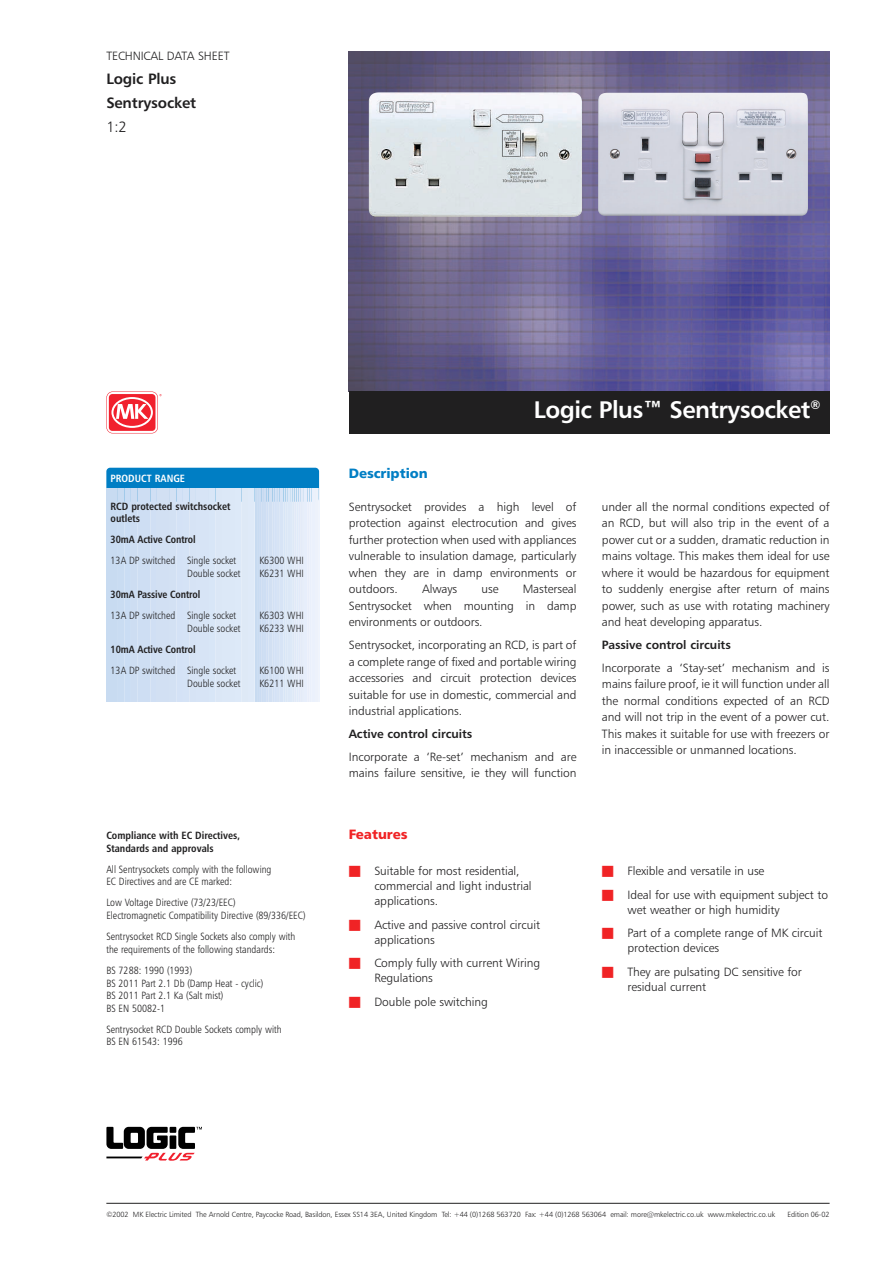
<style>
.page{position:relative;width:893px;height:1263px;background:#fff}
.page>*{position:absolute;margin:0;border:0;box-sizing:border-box;transform-origin:0 0}
.t1{font:24px "Humanist 777 BT Bold B";letter-spacing:-.025em;color:#fff}
.t2{font:15px/24px "Humanist 777 BT Bold B";letter-spacing:-.01em;color:#201f20}
.t3{font:15px "Humanist 777 BT Light B";color:#201f20}
.t4{font:13.5px "Humanist 777 BT Black B";letter-spacing:-.005em;color:#007ec4}
.t5{font:13.5px "Humanist 777 BT Black B";letter-spacing:-.005em;color:#f02325}
.t6{font:12px/16.5px "Humanist 777 BT Light B";letter-spacing:-.005em;color:#201f20}
.t7{font:12px "Humanist 777 BT Bold B";letter-spacing:-.005em;color:#201f20}
.t8{font:10.5px/12.6px "Humanist 777 BT Light Condensed B";color:#201f20}
.t9{font:10.5px/12.6px "Humanist 777 BT Bold Condensed B";color:#201f20}
.t10{font:10.5px "Humanist 777 BT Bold Condensed B";color:#fff}
.t11{font:7.5px "Humanist 777 BT Light B";letter-spacing:-.01em;color:#201f20}
.s1{color:#f02325}
</style>
<div class="page">
<img style="left:349px;top:51px;width:480px;height:340px">
<svg style="left:110px;top:433px;width:44px;height:1px"></svg>
<svg style="left:106px;top:391px;width:56px;height:42px"></svg>
<div style="left:349px;top:391px;width:480px;height:43px;background:#201f20"></div>
<div style="left:106px;top:468px;width:213px;height:34px;background:#007ec4;border-radius:4px"></div>
<div style="left:106px;top:489px;width:6px;height:213px;background:#c8dbf1"></div>
<div style="left:111px;top:489px;width:7px;height:213px;background:#c8dbf1"></div>
<div style="left:117px;top:489px;width:8px;height:213px;background:#c9dcf2"></div>
<div style="left:124px;top:489px;width:7px;height:213px;background:#caddf4"></div>
<div style="left:130px;top:489px;width:8px;height:213px;background:#cdddf2"></div>
<div style="left:137px;top:489px;width:7px;height:213px;background:#cedef3"></div>
<div style="left:143px;top:489px;width:8px;height:213px;background:#cedef3"></div>
<div style="left:150px;top:489px;width:7px;height:213px;background:#d0dff4"></div>
<div style="left:156px;top:489px;width:8px;height:213px;background:#d2e0f3"></div>
<div style="left:163px;top:489px;width:7px;height:213px;background:#d2e0f3"></div>
<div style="left:169px;top:489px;width:8px;height:213px;background:#d3e1f4"></div>
<div style="left:176px;top:489px;width:7px;height:213px;background:#d4e2f6"></div>
<div style="left:182px;top:489px;width:8px;height:213px;background:#d5e3f6"></div>
<div style="left:189px;top:489px;width:7px;height:213px;background:#d6e3f5"></div>
<div style="left:195px;top:489px;width:8px;height:213px;background:#d7e4f6"></div>
<div style="left:202px;top:489px;width:7px;height:213px;background:#d7e4f6"></div>
<div style="left:208px;top:489px;width:8px;height:213px;background:#d8e6f7"></div>
<div style="left:215px;top:489px;width:7px;height:213px;background:#dbe7f6"></div>
<div style="left:221px;top:489px;width:8px;height:213px;background:#dce8f7"></div>
<div style="left:228px;top:489px;width:7px;height:213px;background:#dce8f7"></div>
<div style="left:234px;top:489px;width:8px;height:213px;background:#dde9f8"></div>
<div style="left:241px;top:489px;width:7px;height:213px;background:#dee9f6"></div>
<div style="left:247px;top:489px;width:8px;height:213px;background:#dfeaf8"></div>
<hr style="left:255px;top:489px;width:3px;height:213px;background:#c8dbf1">
<hr style="left:258px;top:489px;width:4px;height:213px;background:#cbdcf2">
<hr style="left:262px;top:489px;width:4px;height:213px;background:#cedef3">
<hr style="left:266px;top:489px;width:3px;height:213px;background:#d0dff4">
<hr style="left:268px;top:489px;width:3px;height:213px;background:#d2e0f3">
<hr style="left:271px;top:489px;width:4px;height:213px;background:#d3e1f4">
<hr style="left:275px;top:489px;width:4px;height:213px;background:#d5e3f6">
<hr style="left:279px;top:489px;width:3px;height:213px;background:#d7e4f6">
<hr style="left:281px;top:489px;width:3px;height:213px;background:#d7e4f6">
<hr style="left:284px;top:489px;width:4px;height:213px;background:#dbe7f6">
<hr style="left:288px;top:489px;width:4px;height:213px;background:#dce8f7">
<hr style="left:292px;top:489px;width:3px;height:213px;background:#dee9f6">
<hr style="left:294px;top:489px;width:3px;height:213px;background:#e1e9f8">
<hr style="left:297px;top:489px;width:4px;height:213px;background:#e2eaf9">
<hr style="left:301px;top:489px;width:3px;height:213px;background:#e6edf9">
<hr style="left:303px;top:489px;width:3px;height:213px;background:#e7eefb">
<hr style="left:305px;top:489px;width:3px;height:213px;background:#e7eefb">
<hr style="left:307px;top:489px;width:3px;height:213px;background:#e9eefa">
<hr style="left:310px;top:489px;width:4px;height:213px;background:#ebf1fc">
<hr style="left:314px;top:489px;width:3px;height:213px;background:#edf2fb">
<hr style="left:316px;top:489px;width:3px;height:213px;background:#edf2fb">
<hr style="left:106px;top:1203px;width:723px;height:1px;background:#201f20">
<svg style="left:106px;top:1127px;width:96px;height:34px"></svg>
<img style="left:369px;top:92px;width:213px;height:125px">
<img style="left:598px;top:93px;width:210px;height:123px">
<p class="t6" style="left:106px;top:48px;width:125px">TECHNICAL DATA SHEET</p>
<p class="t2" style="left:106px;top:67px;width:91px">Logic Plus<br>Sentrysocket</p>
<p class="t3" style="left:106px;top:120px;width:22px">1:2</p>
<p class="t10" style="left:111px;top:473px;width:76px">PRODUCT RANGE</p>
<p class="t9" style="left:111px;top:500px;width:121px">RCD protected switchsocket outlets</p>
<p class="t9" style="left:111px;top:534px;width:86px">30mA Active Control</p>
<p class="t8" style="left:111px;top:555px;width:127px">13A DP switched Single socket</p>
<p class="t8" style="left:259px;top:555px;width:46px">K6300 WHI</p>
<p class="t8" style="left:187px;top:568px;width:55px">Double socket</p>
<p class="t8" style="left:259px;top:568px;width:46px">K6231 WHI</p>
<p class="t9" style="left:111px;top:589px;width:91px">30mA Passive Control</p>
<p class="t8" style="left:111px;top:610px;width:127px">13A DP switched Single socket</p>
<p class="t8" style="left:259px;top:610px;width:46px">K6303 WHI</p>
<p class="t8" style="left:187px;top:623px;width:55px">Double socket</p>
<p class="t8" style="left:259px;top:623px;width:46px">K6233 WHI</p>
<p class="t9" style="left:111px;top:644px;width:86px">10mA Active Control</p>
<p class="t8" style="left:111px;top:665px;width:127px">13A DP switched Single socket</p>
<p class="t8" style="left:259px;top:665px;width:46px">K6100 WHI</p>
<p class="t8" style="left:187px;top:677px;width:55px">Double socket</p>
<p class="t8" style="left:259px;top:677px;width:46px">K6211 WHI</p>
<p class="t9" style="left:106px;top:830px;width:135px">Compliance with EC Directives,<br>Standards and approvals</p>
<p class="t8" style="left:106px;top:864px;width:167px">All Sentrysockets comply with the following<br>EC Directives and are CE marked:</p>
<p class="t8" style="left:106px;top:897px;width:201px">Low Voltage Directive (73/23/EEC)<br>Electromagnetic Compatibility Directive (89/336/EEC)</p>
<p class="t8" style="left:106px;top:931px;width:190px">Sentrysocket RCD Single Sockets also comply with the requirements of the following standards:</p>
<p class="t8" style="left:106px;top:965px;width:158px">BS 7288: 1990 (1993)<br>BS 2011 Part 2.1 Db (Damp Heat - cyclic)<br>BS 2011 Part 2.1 Ka (Salt mist)<br>BS EN 50082-1</p>
<p class="t8" style="left:106px;top:1024px;width:177px">Sentrysocket RCD Double Sockets comply with<br>BS EN 61543: 1996</p>
<p class="t4" style="left:349px;top:467px;width:80px">Description</p>
<h1 class="t1" style="left:534px;top:400px;width:288px">Logic Plus™ Sentrysocket<sup>®</sup></h1>
<p class="t6" style="left:349px;top:499px;width:229px;text-align:justify">Sentrysocket provides a high level of protection against electrocution and gives further protection when used with appliances vulnerable to insulation damage, particularly when they are in damp environments or outdoors.</p>
<p class="t6" style="left:349px;top:581px;width:229px;text-align:justify;text-indent:174px">Masterseal Sentrysocket when mounting in damp environments or outdoors.</p>
<p class="t6" style="left:349px;top:637px;width:229px;text-align:justify">Sentrysocket, incorporating an RCD, is part of a complete range of fixed and portable wiring accessories and circuit protection devices suitable for use in domestic, commercial and industrial applications.</p>
<p class="t7" style="left:349px;top:729px;width:125px">Active control circuits</p>
<p class="t6" style="left:349px;top:749px;width:229px">Incorporate a ‘Re-set’ mechanism and are mains failure sensitive, ie they will function</p>
<p class="t6" style="left:422px;top:581px;width:37px">Always</p>
<p class="t6" style="left:481px;top:581px;width:19px">use</p>
<p class="t5" style="left:349px;top:829px;width:60px">Features</p>
<p class="t6" style="left:374px;top:864px;width:159px;line-height:15px;text-indent:-26px"><span class="s1">■</span> Suitable for most residential, commercial and light industrial applications.</p>
<p class="t6" style="left:374px;top:918px;width:167px;line-height:15px;text-indent:-26px"><span class="s1">■</span> Active and passive control circuit applications</p>
<p class="t6" style="left:374px;top:956px;width:167px;line-height:15px;text-indent:-26px"><span class="s1">■</span> Comply fully with current Wiring<br>Regulations</p>
<p class="t6" style="left:349px;top:994px;width:140px"><span class="s1">■</span> Double pole switching</p>
<p class="t6" style="left:602px;top:499px;width:229px;text-align:justify">under all the normal conditions expected of an RCD, but will also trip in the event of a power cut or a sudden, dramatic reduction in mains voltage. This makes them ideal for use where it would be hazardous for equipment to suddenly energise after return of mains power, such as use with rotating machinery and heat developing apparatus.</p>
<p class="t7" style="left:602px;top:640px;width:130px">Passive control circuits</p>
<p class="t6" style="left:602px;top:660px;width:229px;text-align:justify">Incorporate a ‘Stay-set’ mechanism and is mains failure proof, ie it will function under all the normal conditions expected of an RCD and will not trip in the event of a power cut.<br>This makes it suitable for use with freezers or in inaccessible or unmanned locations.</p>
<p class="t6" style="left:602px;top:863px;width:164px"><span class="s1">■</span> Flexible and versatile in use</p>
<p class="t6" style="left:627px;top:888px;width:202px;line-height:15px;text-indent:-26px"><span class="s1">■</span> Ideal for use with equipment subject to wet weather or high humidity</p>
<p class="t6" style="left:627px;top:926px;width:196px;line-height:15px;text-indent:-26px"><span class="s1">■</span> Part of a complete range of MK circuit protection devices</p>
<p class="t6" style="left:627px;top:965px;width:176px;line-height:15px;text-indent:-26px"><span class="s1">■</span> They are pulsating DC sensitive for residual current</p>
<p class="t11" style="left:106px;top:1212px;width:670px">©2002 MK Electric Limited The Arnold Centre, Paycocke Road, Basildon, Essex SS14 3EA, United Kingdom Tel: +44 (0)1268 563720 Fax: +44 (0)1268 563064 email: more@mkelectric.co.uk www.mkelectric.co.uk</p>
<p class="t11" style="left:787px;top:1212px;width:44px">Edition 06-02</p>
</div>
